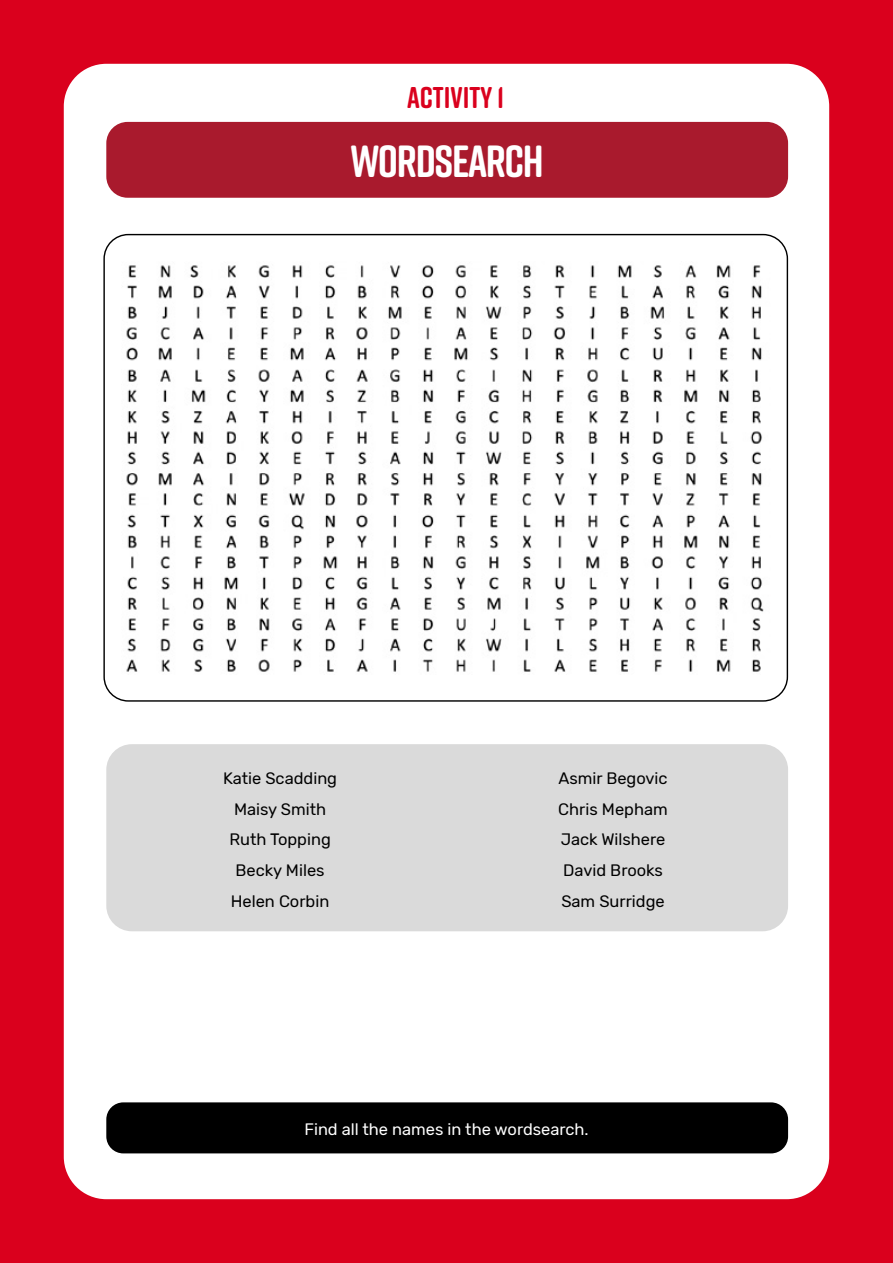
<style>
.page{position:relative;width:893px;height:1263px;background:#da001d}
.page>*{position:absolute;margin:0;border:0;box-sizing:border-box;transform-origin:0 0}
.t1{font:700 45px "Rift Soft";letter-spacing:-.03em;color:#fff}
.t2{font:700 30px "Rift Soft";color:#da001d}
.t3{font:16.5px/30.8px "Rubik";color:#000;text-align:center}
.t4{font:16.5px "Rubik";color:#fff}
</style>
<div class="page">
<div style="left:64px;top:64px;width:765px;height:1135px;background:#fff;border-radius:43px"></div>
<div style="left:106px;top:122px;width:682px;height:76px;background:#a91a2d;border-radius:21px"></div>
<div style="left:106px;top:744px;width:682px;height:187px;background:#dadada;border-radius:26px"></div>
<div style="left:106px;top:1102px;width:682px;height:51px;background:#000;border-radius:17px"></div>
<img style="left:126px;top:265px;width:638px;height:407px">
<h2 class="t2" style="left:407px;top:76px;width:99px">ACTIVITY 1</h2>
<h1 class="t1" style="left:350px;top:129px;width:195px">WORDSEARCH</h1>
<p class="t3" style="left:223px;top:763px;width:116px">Katie Scadding<br>Maisy Smith<br>Ruth Topping<br>Becky Miles<br>Helen Corbin</p>
<p class="t3" style="left:558px;top:763px;width:111px;text-align:left">Asmir Begovic<br>Chris Mepham<br>Jack Wilshere<br>David Brooks<br>Sam Surridge</p>
<p class="t4" style="left:304px;top:1120px;width:286px">Find all the names in the wordsearch.</p>
</div>
